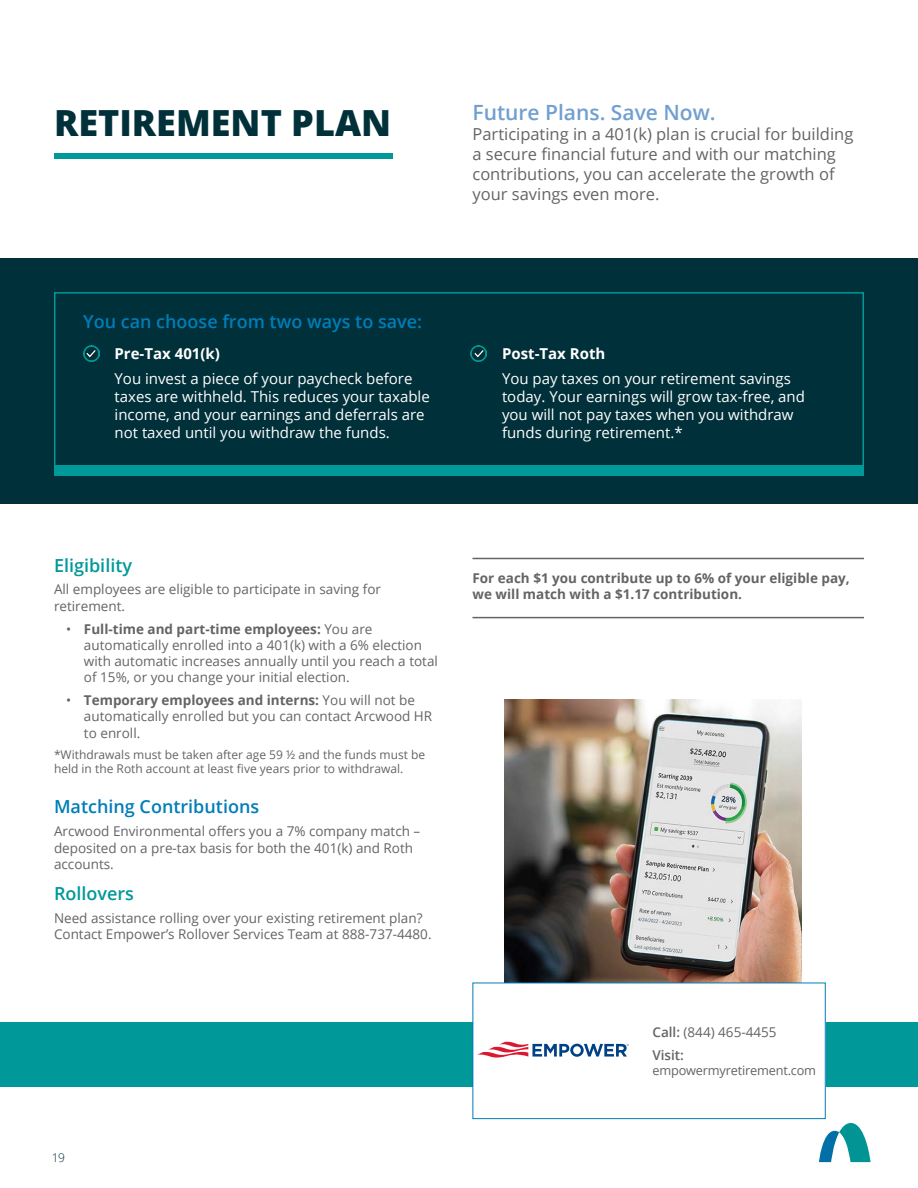
<style>
.page{position:relative;width:918px;height:1188px;background:#fff}
.page>*{position:absolute;margin:0;border:0;box-sizing:border-box;transform-origin:0 0}
.t1{font:800 36px "Open Sans";color:#003039}
.t2{font:600 21px "Open Sans";color:#719fd0}
.t3{font:600 18px "Open Sans";color:#007db8}
.t4{font:600 18px "Open Sans";color:#009898}
.t5{font:16.5px/19.8px "Open Sans";color:#636466}
.t6{font:15px/18px "Open Sans";color:#fff}
.t7{font:700 15px "Open Sans";color:#fff}
.t8{font:13.5px/16.2px "Open Sans";color:#636466}
.t9{font:700 13.5px/16.2px "Open Sans";color:#636466}
.t10{font:12.75px "Open Sans";letter-spacing:-.015em;color:#636466}
.t11{font:12px/14.4px "Open Sans";color:#636466}
.t12{font:300 12px "Open Sans";color:#003039}
.s1{font-weight:700}
.s2{font-weight:600}
</style>
<div class="page">
<svg style="left:819px;top:1123px;width:52px;height:39px"></svg>
<div style="left:0;top:1022px;width:918px;height:64px;background:#009898"></div>
<div style="left:54px;top:153px;width:338px;height:6px;background:#009898"></div>
<img style="left:504px;top:700px;width:298px;height:283px">
<hr style="left:472px;top:558px;width:392px;height:1px;background:#636466">
<hr style="left:472px;top:617px;width:392px;height:1px;background:#636466">
<div style="left:0;top:258px;width:918px;height:245px;background:#003039"></div>
<img style="left:83px;top:345px;width:16px;height:17px">
<svg style="left:87px;top:350px;width:9px;height:7px"></svg>
<img style="left:471px;top:345px;width:16px;height:17px">
<svg style="left:474px;top:350px;width:9px;height:7px"></svg>
<div style="left:54px;top:292px;width:810px;height:184px;border:2px solid #009898"></div>
<div style="left:54px;top:465px;width:810px;height:11px;background:#009898"></div>
<div style="left:473px;top:983px;width:352px;height:136px;background:#fff"></div>
<svg style="left:477px;top:1041px;width:152px;height:17px"></svg>
<div style="left:472px;top:983px;width:354px;height:136px;border:1px solid #007db8"></div>
<h1 class="t1" style="left:54px;top:95px;width:339px">RETIREMENT PLAN</h1>
<h2 class="t2" style="left:472px;top:98px;width:245px">Future Plans. Save Now.</h2>
<p class="t5" style="left:472px;top:124px;width:382px">Participating in a 401(k) plan is crucial for building a secure financial future and with our matching contributions, you can accelerate the growth of your savings even more.</p>
<h3 class="t3" style="left:83px;top:309px;width:341px">You can choose from two ways to save:</h3>
<p class="t7" style="left:115px;top:343px;width:107px">Pre-Tax 401(k)</p>
<p class="t6" style="left:115px;top:369px;width:317px">You invest a piece of your paycheck before taxes are withheld. This reduces your taxable income, and your earnings and deferrals are not taxed until you withdraw the funds.</p>
<p class="t7" style="left:502px;top:343px;width:105px">Post-Tax Roth</p>
<p class="t6" style="left:502px;top:369px;width:305px">You pay taxes on your retirement savings today. Your earnings will grow tax-free, and you will not pay taxes when you withdraw funds during retirement.*</p>
<h3 class="t4" style="left:54px;top:553px;width:80px">Eligibility</h3>
<p class="t8" style="left:54px;top:581px;width:328px">All employees are eligible to participate in saving for retirement.</p>
<p class="t8" style="left:84px;top:620px;width:355px;text-indent:-18px">• <span class="s1">Full-time and part-time employees:</span> You are automatically enrolled into a 401(k) with a 6% election with automatic increases annually until you reach a total of 15%, or you change your initial election.</p>
<p class="t8" style="left:84px;top:692px;width:350px;text-indent:-18px">• <span class="s1">Temporary employees and interns:</span> You will not be automatically enrolled but you can contact Arcwood HR to enroll.</p>
<p class="t11" style="left:54px;top:747px;width:373px">*Withdrawals must be taken after age 59 ½ and the funds must be held in the Roth account at least five years prior to withdrawal.</p>
<h3 class="t3" style="left:54px;top:795px;width:207px">Matching Contributions</h3>
<p class="t8" style="left:54px;top:823px;width:368px">Arcwood Environmental offers you a 7% company match – deposited on a pre-tax basis for both the 401(k) and Roth accounts.</p>
<h3 class="t4" style="left:54px;top:881px;width:82px">Rollovers</h3>
<p class="t8" style="left:54px;top:910px;width:379px">Need assistance rolling over your existing retirement plan?<br>Contact Empower’s Rollover Services Team at 888-737-4480.</p>
<p class="t12" style="left:52px;top:1149px;width:15px">19</p>
<p class="t9" style="left:472px;top:570px;width:379px">For each $1 you contribute up to 6% of your eligible pay, we will match with a $1.17 contribution.</p>
<p class="t8" style="left:652px;top:1020px;width:126px;line-height:23px"><span class="s2">Call:</span> (844) 465-4455<br><span class="s2">Visit:</span></p>
<p class="t10" style="left:652px;top:1062px;width:165px">empowermyretirement.com</p>
</div>
